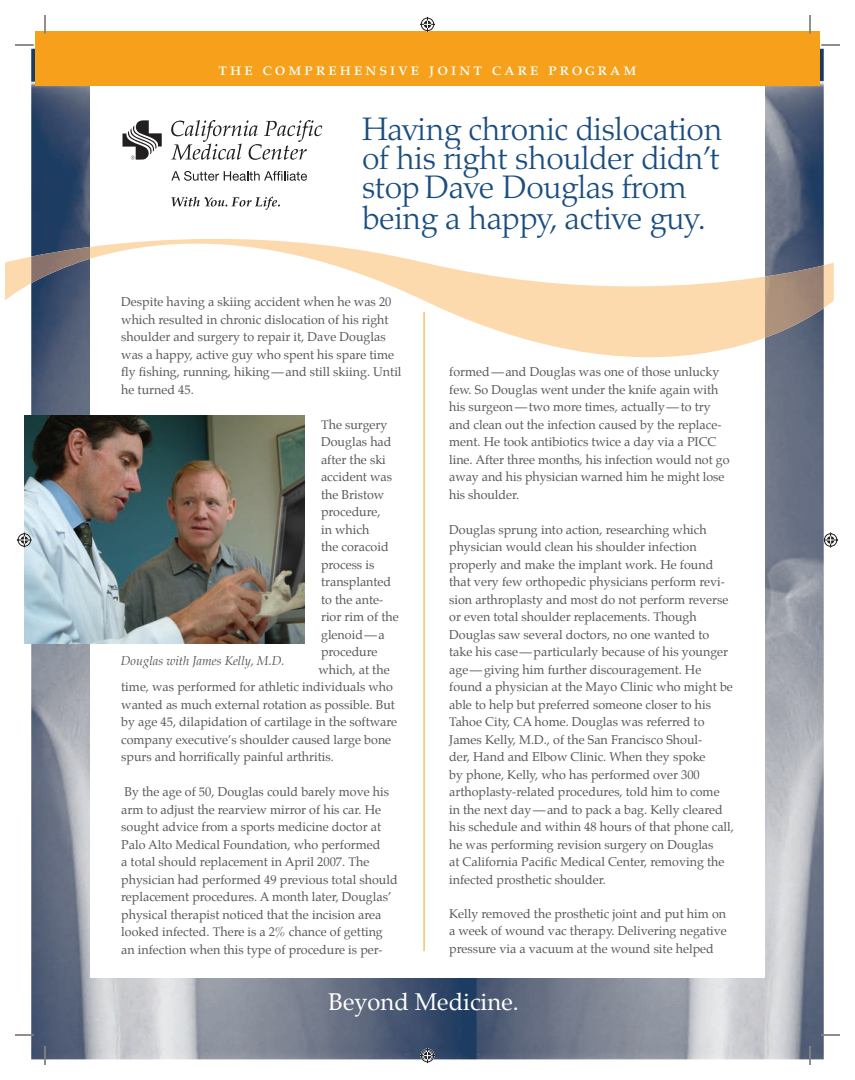
<style>
.page{position:relative;width:855px;height:1080px;background:#fff}
.page>*{position:absolute;margin:0;border:0;box-sizing:border-box;transform-origin:0 0}
.t1{font:300 32.5px/29.6px "Palatino";letter-spacing:-.01em;color:#1a4d7f}
.t2{font:23.75px "Palatino";color:#fff}
.t3{font:17.5px "Palatino SC";letter-spacing:.15em;color:#fff}
.t4{font:12.5px/17.5px "Palatino";color:#57585a}
.t5{font:italic 12.5px "Palatino";color:#57585a}
</style>
<div class="page">
<img style="left:31px;top:49px;width:793px;height:1010px">
<div style="left:90px;top:79px;width:675px;height:898px;background:#fff"></div>
<div style="left:35px;top:31px;width:785px;height:54px;background:#f6a01b"></div>
<hr style="left:424px;top:312px;width:1px;height:639px;background:#f6a01b">
<svg style="left:171px;top:197px;width:109px;height:13px"></svg>
<svg style="left:171px;top:171px;width:136px;height:10px"></svg>
<svg style="left:122px;top:120px;width:40px;height:40px"></svg>
<svg style="left:171px;top:120px;width:151px;height:40px"></svg>
<svg style="left:824px;top:263px;width:10px;height:45px"></svg>
<img style="left:765px;top:265px;width:59px;height:73px">
<svg style="left:5px;top:257px;width:26px;height:43px"></svg>
<img style="left:31px;top:247px;width:59px;height:36px">
<svg style="left:90px;top:239px;width:675px;height:118px"></svg>
<img style="left:24px;top:415px;width:280px;height:228px">
<svg style="left:15px;top:44px;width:19px;height:2px"></svg>
<svg style="left:821px;top:44px;width:19px;height:2px"></svg>
<svg style="left:15px;top:1034px;width:19px;height:2px"></svg>
<svg style="left:821px;top:1034px;width:19px;height:2px"></svg>
<svg style="left:44px;top:15px;width:2px;height:19px"></svg>
<svg style="left:44px;top:1046px;width:2px;height:19px"></svg>
<svg style="left:809px;top:15px;width:2px;height:19px"></svg>
<svg style="left:809px;top:1046px;width:2px;height:19px"></svg>
<svg style="left:420px;top:16px;width:15px;height:16px"></svg>
<svg style="left:418px;top:1047px;width:19px;height:17px"></svg>
<svg style="left:16px;top:531px;width:17px;height:18px"></svg>
<svg style="left:822px;top:531px;width:17px;height:18px"></svg>
<h3 class="t3" style="left:218px;top:62px;width:420px">the comprehensive joint care program</h3>
<h1 class="t1" style="left:362px;top:118px;width:362px">Having chronic dislocation of his right shoulder didn’t stop Dave Douglas from being a happy, active guy.</h1>
<p class="t4" style="left:121px;top:294px;width:282px">Despite having a skiing accident when he was 20 which resulted in chronic dislocation of his right shoulder and surgery to repair it, Dave Douglas was a happy, active guy who spent his spare time fly fishing, running, hiking — and still skiing. Until he turned 45.</p>
<p class="t4" style="left:321px;top:417px;width:68px">The surgery</p>
<p class="t4" style="left:321px;top:434px;width:72px">Douglas had</p>
<p class="t4" style="left:321px;top:452px;width:66px">after the ski</p>
<p class="t4" style="left:321px;top:469px;width:73px">accident was</p>
<p class="t4" style="left:321px;top:487px;width:65px">the Bristow</p>
<p class="t4" style="left:321px;top:504px;width:61px">procedure,</p>
<p class="t4" style="left:321px;top:522px;width:50px">in which</p>
<p class="t4" style="left:321px;top:539px;width:69px">the coracoid</p>
<p class="t4" style="left:321px;top:557px;width:55px">process is</p>
<p class="t4" style="left:321px;top:574px;width:72px">transplanted</p>
<p class="t4" style="left:321px;top:592px;width:64px">to the ante-</p>
<p class="t4" style="left:321px;top:609px;width:79px">rior rim of the</p>
<p class="t4" style="left:321px;top:627px;width:65px">glenoid — a</p>
<p class="t4" style="left:321px;top:644px;width:58px">procedure</p>
<p class="t4" style="left:318px;top:662px;width:73px">which, at the</p>
<p class="t4" style="left:121px;top:679px;width:273px">time, was performed for athletic individuals who</p>
<p class="t4" style="left:121px;top:697px;width:275px">wanted as much external rotation as possible. But</p>
<p class="t4" style="left:121px;top:714px;width:277px">by age 45, dilapidation of cartilage in the software</p>
<p class="t4" style="left:121px;top:732px;width:272px">company executive’s shoulder caused large bone</p>
<p class="t4" style="left:121px;top:749px;width:214px">spurs and horrifically painful arthritis.</p>
<p class="t4" style="left:121px;top:784px;width:278px">By the age of 50, Douglas could barely move his arm to adjust the rearview mirror of his car. He sought advice from a sports medicine doctor at Palo Alto Medical Foundation, who performed<br>a total should replacement in April 2007. The physician had performed 49 previous total should replacement procedures. A month later, Douglas’ physical therapist noticed that the incision area looked infected. There is a 2% chance of getting an infection when this type of procedure is per-</p>
<p class="t5" style="left:121px;top:655px;width:165px">Douglas with James Kelly, M.D.</p>
<p class="t4" style="left:449px;top:364px;width:282px">formed — and Douglas was one of those unlucky few. So Douglas went under the knife again with his surgeon — two more times, actually — to try and clean out the infection caused by the replace&shy;ment. He took antibiotics twice a day via a PICC line. After three months, his infection would not go away and his physician warned him he might lose his shoulder.</p>
<p class="t4" style="left:449px;top:522px;width:286px">Douglas sprung into action, researching which physician would clean his shoulder infection properly and make the implant work. He found that very few orthopedic physicians perform revi&shy;sion arthroplasty and most do not perform reverse or even total shoulder replacements. Though Douglas saw several doctors, no one wanted to take his case — particularly because of his younger age — giving him further discouragement. He found a physician at the Mayo Clinic who might be able to help but preferred someone closer to his Tahoe City, CA home. Douglas was referred to James Kelly, M.D., of the San Francisco Shoul-<br>der, Hand and Elbow Clinic. When they spoke<br>by phone, Kelly, who has performed over 300 arthoplasty-related procedures, told him to come<br>in the next day — and to pack a bag. Kelly cleared his schedule and within 48 hours of that phone call, he was performing revision surgery on Douglas<br>at California Pacific Medical Center, removing the infected prosthetic shoulder.</p>
<p class="t4" style="left:449px;top:906px;width:279px;text-align:justify">Kelly removed the prosthetic joint and put him on a week of wound vac therapy. Delivering negative pressure via a vacuum at the wound site helped</p>
<h2 class="t2" style="left:328px;top:990px;width:192px">Beyond Medicine.</h2>
</div>
